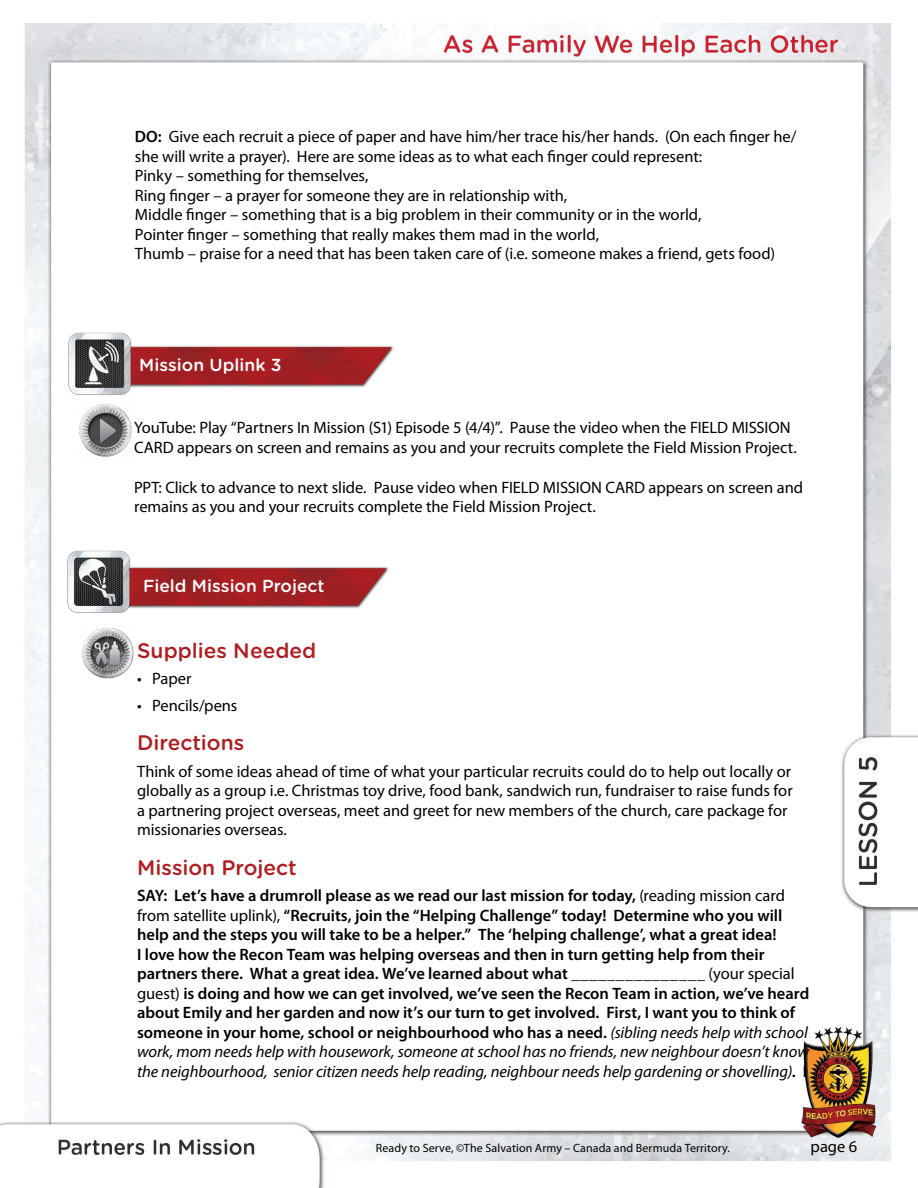
<style>
.page{position:relative;width:918px;height:1188px;background:#fff}
.page>*{position:absolute;margin:0;border:0;box-sizing:border-box;transform-origin:0 0}
.t1{font:500 21px "Gotham Rounded";color:#ab1f23}
.t2{font:500 17.4px "Gotham Rounded";color:#fff}
.t3{font:16.5px/19.5px "Myriad Pro";letter-spacing:-.005em;color:#000}
.t4{font:600 16.5px/19.5px "Myriad Pro";color:#000}
.t5{font:12px "Myriad Pro";letter-spacing:.01em;color:#000}
.s1{font-weight:600}
.s2{font-weight:400}
.s3{font-weight:400;font-style:italic}
</style>
<div class="page">
<img style="left:0;top:23px;width:918px;height:1165px">
<img style="left:133px;top:342px;width:261px;height:45px">
<img style="left:68px;top:330px;width:65px;height:66px">
<img style="left:79px;top:403px;width:56px;height:57px">
<img style="left:132px;top:563px;width:257px;height:45px">
<img style="left:68px;top:548px;width:64px;height:66px">
<img style="left:81px;top:622px;width:54px;height:56px">
<p class="t3" style="left:135px;top:126px;width:663px"><span class="s1">DO:</span> Give each recruit a piece of paper and have him/her trace his/her hands. (On each finger he/ she will write a prayer). Here are some ideas as to what each finger could represent:<br>Pinky – something for themselves,<br>Ring finger – a prayer for someone they are in relationship with,<br>Middle finger – something that is a big problem in their community or in the world,<br>Pointer finger – something that really makes them mad in the world,<br>Thumb – praise for a need that has been taken care of (i.e. someone makes a friend, gets food)</p>
<p class="t2" style="left:139px;top:353px;width:144px">Mission Uplink 3</p>
<p class="t3" style="left:134px;top:418px;width:664px">YouTube: Play “Partners In Mission (S1) Episode 5 (4/4)”. Pause the video when the FIELD MISSION<br>CARD appears on screen and remains as you and your recruits complete the Field Mission Project.</p>
<p class="t3" style="left:134px;top:477px;width:671px">PPT: Click to advance to next slide. Pause video when FIELD MISSION CARD appears on screen and remains as you and your recruits complete the Field Mission Project.</p>
<p class="t2" style="left:143px;top:574px;width:183px">Field Mission Project</p>
<p class="t1" style="left:137px;top:636px;width:181px">Supplies Needed</p>
<p class="t3" style="left:137px;top:669px;width:56px">• Paper</p>
<p class="t3" style="left:137px;top:695px;width:102px">• Pencils/pens</p>
<p class="t1" style="left:137px;top:728px;width:109px">Directions</p>
<p class="t3" style="left:137px;top:761px;width:657px">Think of some ideas ahead of time of what your particular recruits could do to help out locally or globally as a group i.e. Christmas toy drive, food bank, sandwich run, fundraiser to raise funds for a partnering project overseas, meet and greet for new members of the church, care package for missionaries overseas.</p>
<p class="t1" style="left:137px;top:853px;width:161px">Mission Project</p>
<p class="t4" style="left:137px;top:885px;width:674px">SAY: Let’s have a drumroll please as we read our last mission for today, <span class="s2">(reading mission card from satellite uplink),</span> “Recruits, join the “Helping Challenge” today! Determine who you will help and the steps you will take to be a helper.” The ‘helping challenge’, what a great idea!<br>I love how the Recon Team was helping overseas and then in turn getting help from their partners there. What a great idea. We’ve learned about what _______________ <span class="s2">(your special guest)</span> is doing and how we can get involved, we’ve seen the Recon Team in action, we’ve heard about Emily and her garden and now it’s our turn to get involved. First, I want you to think of someone in your home, school or neighbourhood who has a need. <span class="s3">(sibling needs help with school work, mom needs help with housework, someone at school has no friends, new neighbour doesn’t know the neighbourhood, senior citizen needs help reading, neighbour needs help gardening or shovelling)</span>. I</p>
<p class="t5" style="left:376px;top:1141px;width:356px">Ready to Serve, ©The Salvation Army – Canada and Bermuda Territory.</p>
<p class="t3" style="left:811px;top:1136px;width:48px">page 6</p>
</div>
